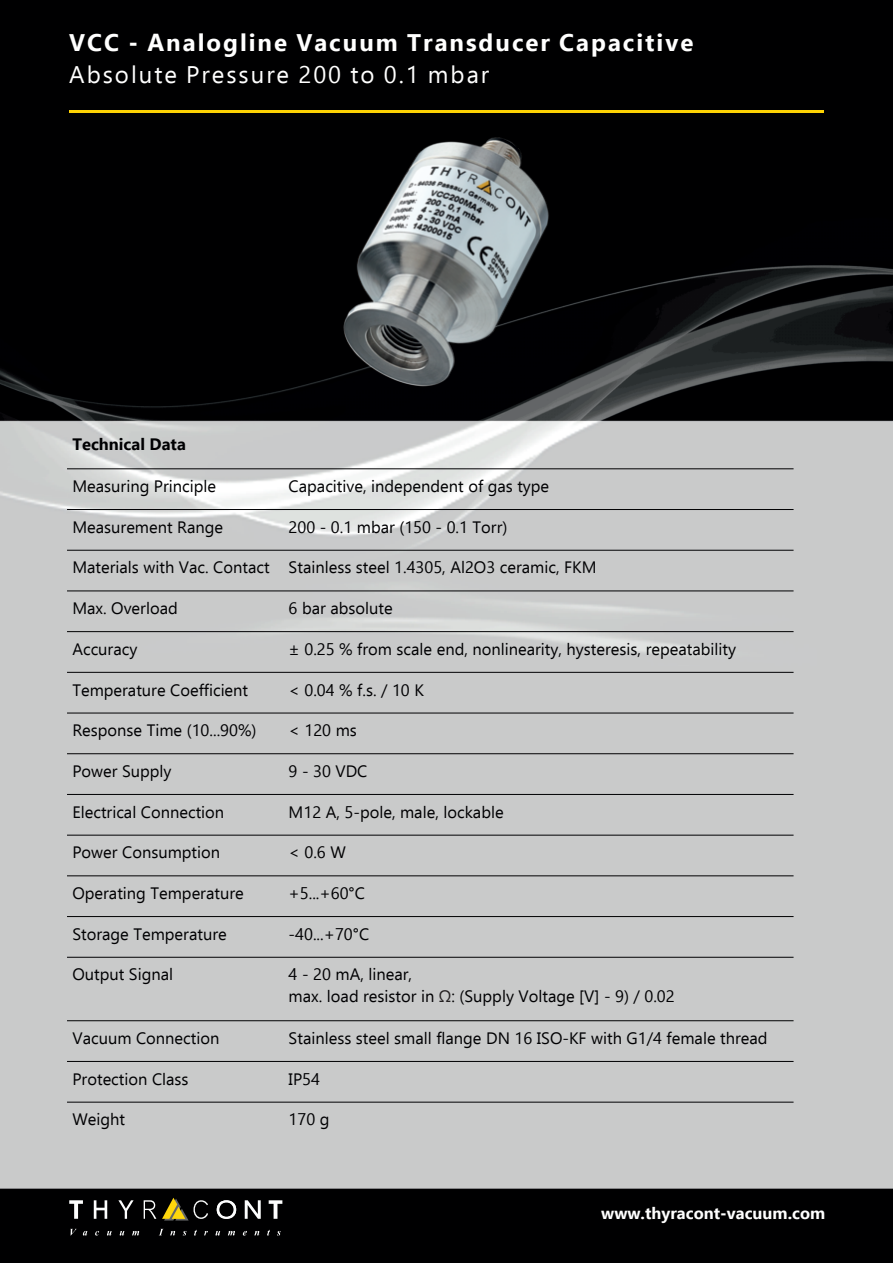
<style>
.page{position:relative;width:893px;height:1263px;background:#fff}
.page>*{position:absolute;margin:0;border:0;box-sizing:border-box;transform-origin:0 0}
.t1{font:700 24px "Ebrima";letter-spacing:.085em;color:#fff}
.t2{font:24px "Ebrima";letter-spacing:.08em;color:#fff}
.t3{font:16.5px/21.9px "Ebrima";color:#000002}
.t4{font:700 16.5px "Ebrima";color:#fff}
.t5{font:700 16.5px "Ebrima";color:#000002}
.t6{font:16.5px "Ebrima";color:#231f20}
</style>
<div class="page">
<img style="left:0;top:0;width:893px;height:1263px">
<img style="left:335px;top:135px;width:227px;height:252px">
<hr style="left:67px;top:1102px;width:726px;height:1px;background:#000002">
<hr style="left:67px;top:1061px;width:726px;height:1px;background:#000002">
<hr style="left:67px;top:1020px;width:726px;height:1px;background:#000002">
<hr style="left:67px;top:957px;width:726px;height:1px;background:#000002">
<hr style="left:67px;top:916px;width:726px;height:1px;background:#000002">
<hr style="left:67px;top:875px;width:726px;height:1px;background:#000002">
<hr style="left:67px;top:835px;width:726px;height:1px;background:#000002">
<hr style="left:67px;top:794px;width:726px;height:1px;background:#000002">
<hr style="left:67px;top:753px;width:726px;height:1px;background:#000002">
<hr style="left:67px;top:713px;width:726px;height:1px;background:#000002">
<hr style="left:67px;top:672px;width:726px;height:1px;background:#000002">
<hr style="left:67px;top:631px;width:726px;height:1px;background:#000002">
<hr style="left:67px;top:590px;width:726px;height:1px;background:#000002">
<hr style="left:67px;top:550px;width:726px;height:1px;background:#000002">
<hr style="left:67px;top:509px;width:726px;height:1px;background:#000002">
<hr style="left:67px;top:468px;width:726px;height:1px;background:#000002">
<hr style="left:70px;top:110px;width:754px;height:3px;background:#fed304">
<svg style="left:70px;top:1229px;width:7px;height:6px"></svg>
<svg style="left:83px;top:1231px;width:4px;height:4px"></svg>
<svg style="left:95px;top:1231px;width:4px;height:4px"></svg>
<svg style="left:107px;top:1231px;width:5px;height:4px"></svg>
<svg style="left:120px;top:1231px;width:4px;height:4px"></svg>
<svg style="left:132px;top:1231px;width:7px;height:4px"></svg>
<svg style="left:159px;top:1229px;width:5px;height:6px"></svg>
<svg style="left:170px;top:1231px;width:5px;height:4px"></svg>
<svg style="left:183px;top:1231px;width:3px;height:4px"></svg>
<svg style="left:194px;top:1230px;width:3px;height:5px"></svg>
<svg style="left:204px;top:1231px;width:4px;height:4px"></svg>
<svg style="left:215px;top:1231px;width:5px;height:4px"></svg>
<svg style="left:228px;top:1231px;width:7px;height:4px"></svg>
<svg style="left:243px;top:1231px;width:4px;height:4px"></svg>
<svg style="left:254px;top:1231px;width:5px;height:4px"></svg>
<svg style="left:267px;top:1230px;width:3px;height:5px"></svg>
<svg style="left:277px;top:1231px;width:4px;height:4px"></svg>
<svg style="left:217px;top:1200px;width:19px;height:19px"></svg>
<svg style="left:118px;top:1200px;width:16px;height:19px"></svg>
<svg style="left:69px;top:1200px;width:14px;height:19px"></svg>
<svg style="left:94px;top:1200px;width:13px;height:19px"></svg>
<svg style="left:144px;top:1198px;width:64px;height:22px"></svg>
<svg style="left:269px;top:1200px;width:13px;height:19px"></svg>
<svg style="left:245px;top:1200px;width:16px;height:19px"></svg>
<h1 class="t1" style="left:69px;top:25px;width:626px">VCC - Analogline Vacuum Transducer Capacitive</h1>
<h1 class="t2" style="left:69px;top:57px;width:421px">Absolute Pressure 200 to 0.1 mbar</h1>
<p class="t5" style="left:72px;top:432px;width:115px">Technical Data</p>
<p class="t3" style="left:72px;top:475px;width:145px">Measuring Principle</p>
<p class="t3" style="left:289px;top:475px;width:262px">Capacitive, independent of gas type</p>
<p class="t3" style="left:72px;top:516px;width:152px">Measurement Range</p>
<p class="t3" style="left:289px;top:516px;width:220px">200 - 0.1 mbar (150 - 0.1 Torr)</p>
<p class="t3" style="left:72px;top:556px;width:526px">Materials with Vac. Contact Stainless steel 1.4305, Al2O3 ceramic, FKM</p>
<p class="t3" style="left:72px;top:597px;width:107px">Max. Overload</p>
<p class="t3" style="left:289px;top:597px;width:106px">6 bar absolute</p>
<p class="t3" style="left:72px;top:638px;width:66px">Accuracy</p>
<p class="t3" style="left:289px;top:638px;width:449px">± 0.25 % from scale end, nonlinearity, hysteresis, repeatability</p>
<p class="t3" style="left:72px;top:678px;width:177px">Temperature Coefficient</p>
<p class="t3" style="left:289px;top:678px;width:137px">&lt; 0.04 % f.s. / 10 K</p>
<p class="t3" style="left:72px;top:719px;width:186px">Response Time (10...90%)</p>
<p class="t3" style="left:289px;top:719px;width:70px">&lt; 120 ms</p>
<p class="t3" style="left:72px;top:760px;width:101px">Power Supply</p>
<p class="t3" style="left:289px;top:760px;width:80px">9 - 30 VDC</p>
<p class="t3" style="left:72px;top:800px;width:153px">Electrical Connection</p>
<p class="t3" style="left:289px;top:800px;width:216px">M12 A, 5-pole, male, lockable</p>
<p class="t3" style="left:72px;top:841px;width:149px">Power Consumption</p>
<p class="t3" style="left:289px;top:841px;width:59px">&lt; 0.6 W</p>
<p class="t3" style="left:72px;top:882px;width:173px">Operating Temperature</p>
<p class="t3" style="left:289px;top:882px;width:78px">+5...+60°C</p>
<p class="t3" style="left:72px;top:923px;width:156px">Storage Temperature</p>
<p class="t3" style="left:289px;top:923px;width:82px">-40...+70°C</p>
<p class="t3" style="left:72px;top:963px;width:102px">Output Signal</p>
<p class="t3" style="left:289px;top:963px;width:388px">4 - 20 mA, linear,<br>max. load resistor in : (Supply Voltage [V] - 9) / 0.02</p>
<p class="t6" style="left:439px;top:985px;width:14px">Ω</p>
<p class="t3" style="left:72px;top:1027px;width:149px">Vacuum Connection</p>
<p class="t3" style="left:289px;top:1027px;width:480px">Stainless steel small flange DN 16 ISO-KF with G1/4 female thread</p>
<p class="t3" style="left:72px;top:1067px;width:118px">Protection Class</p>
<p class="t3" style="left:289px;top:1067px;width:33px">IP54</p>
<p class="t3" style="left:72px;top:1108px;width:54px">Weight</p>
<p class="t3" style="left:289px;top:1108px;width:42px">170 g</p>
<p class="t4" style="left:601px;top:1201px;width:226px">www.thyracont-vacuum.com</p>
</div>
